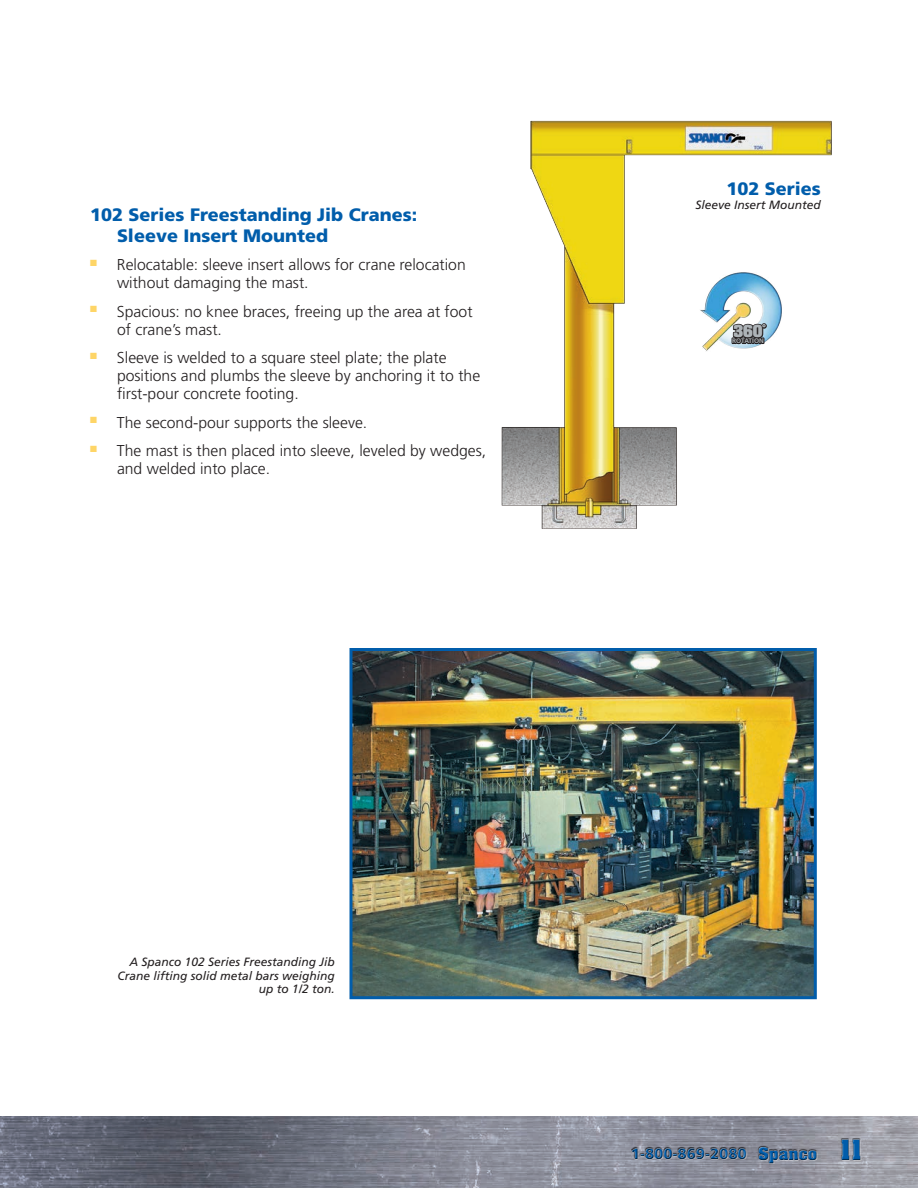
<style>
.page{position:relative;width:918px;height:1188px;background:#fff}
.page>*{position:absolute;margin:0;border:0;box-sizing:border-box;transform-origin:0 0}
.Bullet_Points_Large{font:900 18px/20.2px "Frutiger";color:#015dab}
.Photo_Caption_Black{font:900 18px "Frutiger";color:#015dab}
.Bullet_Points_Large-2{font:300 15.75px/18px "Frutiger";color:#231f20}
.t1{font:900 15px "Frutiger";color:#015dab}
.t2{font:700 14.25px "Aachen";color:#adb3b7}
.Photo_Caption_Black-2{font:italic 12px/13.5px "Frutiger";color:#231f20;text-align:right}
.t3{font:700 6.6px "Frutiger";color:#adb3b7}
.s1{font-family:"Aachen";font-weight:700}
.s2{font-family:"Aachen";font-weight:700;font-size:24px}
</style>
<div class="page">
<img style="left:0;top:1116px;width:918px;height:72px">
<div style="left:630px;top:1138px;width:232px;height:25px;background:#fff;opacity:.75"></div>
<div style="left:630px;top:1139px;width:232px;height:25px;background:#231f20;opacity:.75"></div>
<img style="left:501px;top:120px;width:331px;height:409px">
<img style="left:354px;top:652px;width:459px;height:343px">
<div style="left:350px;top:648px;width:467px;height:351px;border:3px solid #015dab"></div>
<img style="left:697px;top:266px;width:88px;height:89px">
<svg style="left:731px;top:323px;width:36px;height:27px"></svg>
<p class="Bullet_Points_Large" style="left:117px;top:205px;width:302px;text-indent:-27px">102 Series Freestanding Jib Cranes:<br>Sleeve Insert Mounted</p>
<p class="Bullet_Points_Large-2" style="left:117px;top:256px;width:350px;text-indent:-27px"><sup>■</sup> Relocatable: sleeve insert allows for crane relocation without damaging the mast.</p>
<p class="Bullet_Points_Large-2" style="left:117px;top:302px;width:357px;text-indent:-27px"><sup>■</sup> Spacious: no knee braces, freeing up the area at foot of crane’s mast.</p>
<p class="Bullet_Points_Large-2" style="left:117px;top:349px;width:365px;text-indent:-27px"><sup>■</sup> Sleeve is welded to a square steel plate; the plate positions and plumbs the sleeve by anchoring it to the first-pour concrete footing.</p>
<p class="Bullet_Points_Large-2" style="left:90px;top:413px;width:279px"><sup>■</sup> The second-pour supports the sleeve.</p>
<p class="Bullet_Points_Large-2" style="left:117px;top:442px;width:371px;text-indent:-27px"><sup>■</sup> The mast is then placed into sleeve, leveled by wedges, and welded into place.</p>
<p class="Photo_Caption_Black" style="left:726px;top:178px;width:96px">102 Series</p>
<p class="Photo_Caption_Black-2" style="left:696px;top:198px;width:127px">Sleeve Insert Mounted</p>
<p class="t2" style="left:734px;top:321px;width:35px">360˚</p>
<p class="t3" style="left:732px;top:337px;width:33px">ROTATION</p>
<p class="Photo_Caption_Black-2" style="left:117px;top:955px;width:219px">A Spanco 102 Series Freestanding Jib<br>Crane lifting solid metal bars weighing up to 1/2 ton.</p>
<p class="t1" style="left:631px;top:1145px;width:233px">1-800-869-2080 <span class="s1">SPANCO</span> <span class="s2">11</span></p>
</div>
